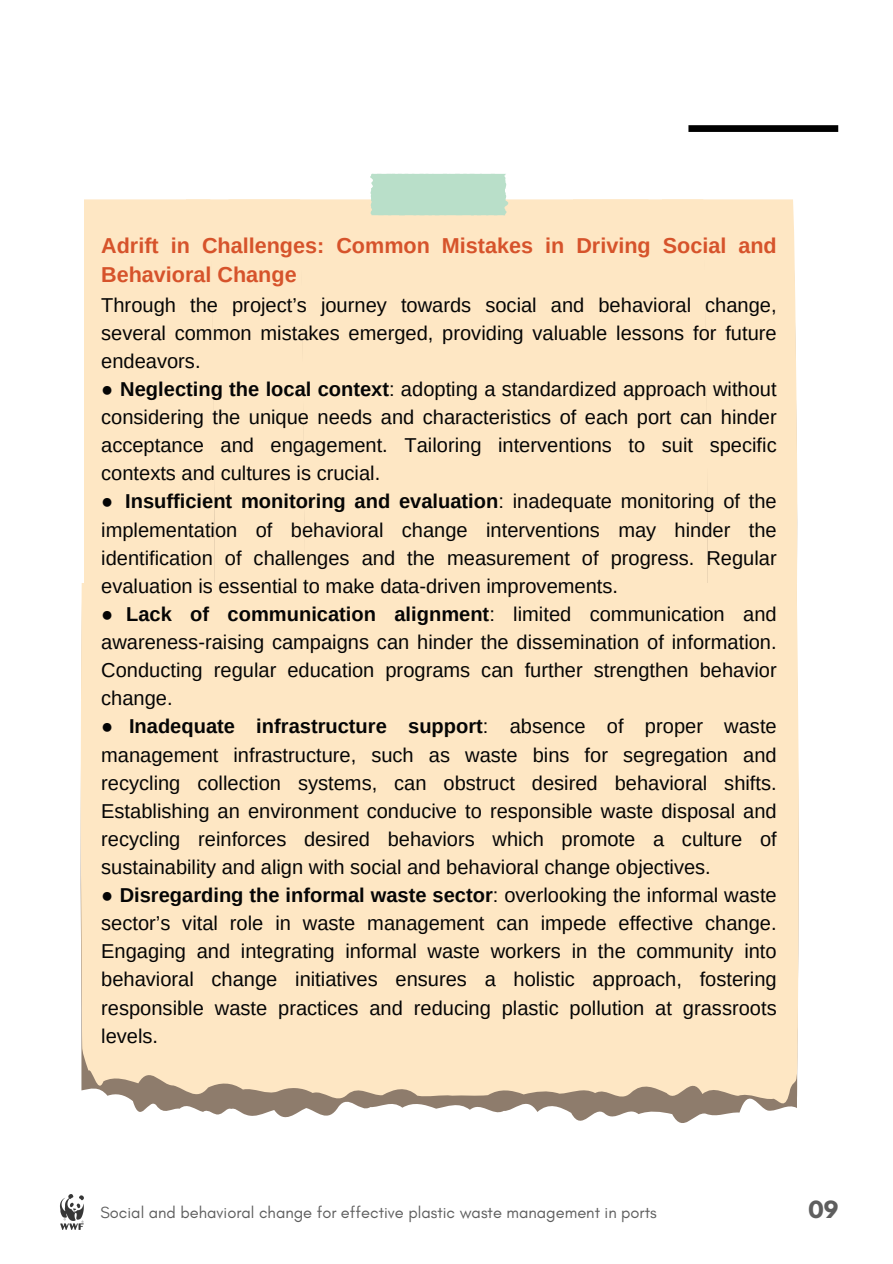
<style>
.page{position:relative;width:893px;height:1264px;background:#fff}
.page>*{position:absolute;margin:0;border:0;box-sizing:border-box;transform-origin:0 0}
.t1{font:700 21.6px/29.2px "Arimo";color:#d6532b}
.t2{font:700 21px "League Spartan";color:#5e5e5e}
.t3{font:20.1px/28px "Arimo";color:#050505;text-align:justify}
.t4{font:16.5px "Glacial Indifference";color:#5e5e5e}
.s1{font-weight:700}
</style>
<div class="page">
<div style="left:688px;top:125px;width:150px;height:7px;background:#000"></div>
<div style="left:304px;top:199px;width:269px;height:385px;background:#fee7c4"></div>
<div style="left:369px;top:174px;width:141px;height:41px;background:#b9dfc9"></div>
<div style="left:707px;top:199px;width:90px;height:385px;background:#fee7c4"></div>
<div style="left:573px;top:199px;width:134px;height:385px;background:#fee7c4"></div>
<div style="left:214px;top:199px;width:90px;height:385px;background:#fee7c4"></div>
<div style="left:84px;top:199px;width:130px;height:385px;background:#fee7c4"></div>
<div style="left:80px;top:584px;width:719px;height:527px;background:#fee7c4"></div>
<img style="left:60px;top:1194px;width:24px;height:35px">
<p class="t1" style="left:101px;top:231px;width:677px">Adrift in Challenges: Common Mistakes in Driving Social and<br>Behavioral Change</p>
<p class="t3" style="left:101px;top:291px;width:677px">Through the project’s journey towards social and behavioral change, several common mistakes emerged, providing valuable lessons for future endeavors.</p>
<p class="t3" style="left:101px;top:375px;width:677px">● <span class="s1">Neglecting the local context</span>: adopting a standardized approach without considering the unique needs and characteristics of each port can hinder acceptance and engagement. Tailoring interventions to suit specific contexts and cultures is crucial.</p>
<p class="t3" style="left:101px;top:487px;width:677px">● <span class="s1">Insufficient monitoring and evaluation</span>: inadequate monitoring of the implementation of behavioral change interventions may hinder the identification of challenges and the measurement of progress. Regular evaluation is essential to make data-driven improvements.</p>
<p class="t3" style="left:101px;top:600px;width:677px">● <span class="s1">Lack of communication alignment</span>: limited communication and awareness-raising campaigns can hinder the dissemination of information.<br>Conducting regular education programs can further strengthen behavior change.</p>
<p class="t3" style="left:101px;top:712px;width:677px">● <span class="s1">Inadequate infrastructure support</span>: absence of proper waste management infrastructure, such as waste bins for segregation and recycling collection systems, can obstruct desired behavioral shifts.<br>Establishing an environment conducive to responsible waste disposal and recycling reinforces desired behaviors which promote a culture of sustainability and align with social and behavioral change objectives.</p>
<p class="t3" style="left:101px;top:881px;width:677px">● <span class="s1">Disregarding the informal waste sector</span>: overlooking the informal waste sector’s vital role in waste management can impede effective change.<br>Engaging and integrating informal waste workers in the community into behavioral change initiatives ensures a holistic approach, fostering responsible waste practices and reducing plastic pollution at grassroots levels.</p>
<p class="t4" style="left:100px;top:1202px;width:558px">Social and behavioral change for effective plastic waste management in ports</p>
<p class="t2" style="left:808px;top:1198px;width:31px">09</p>
</div>
